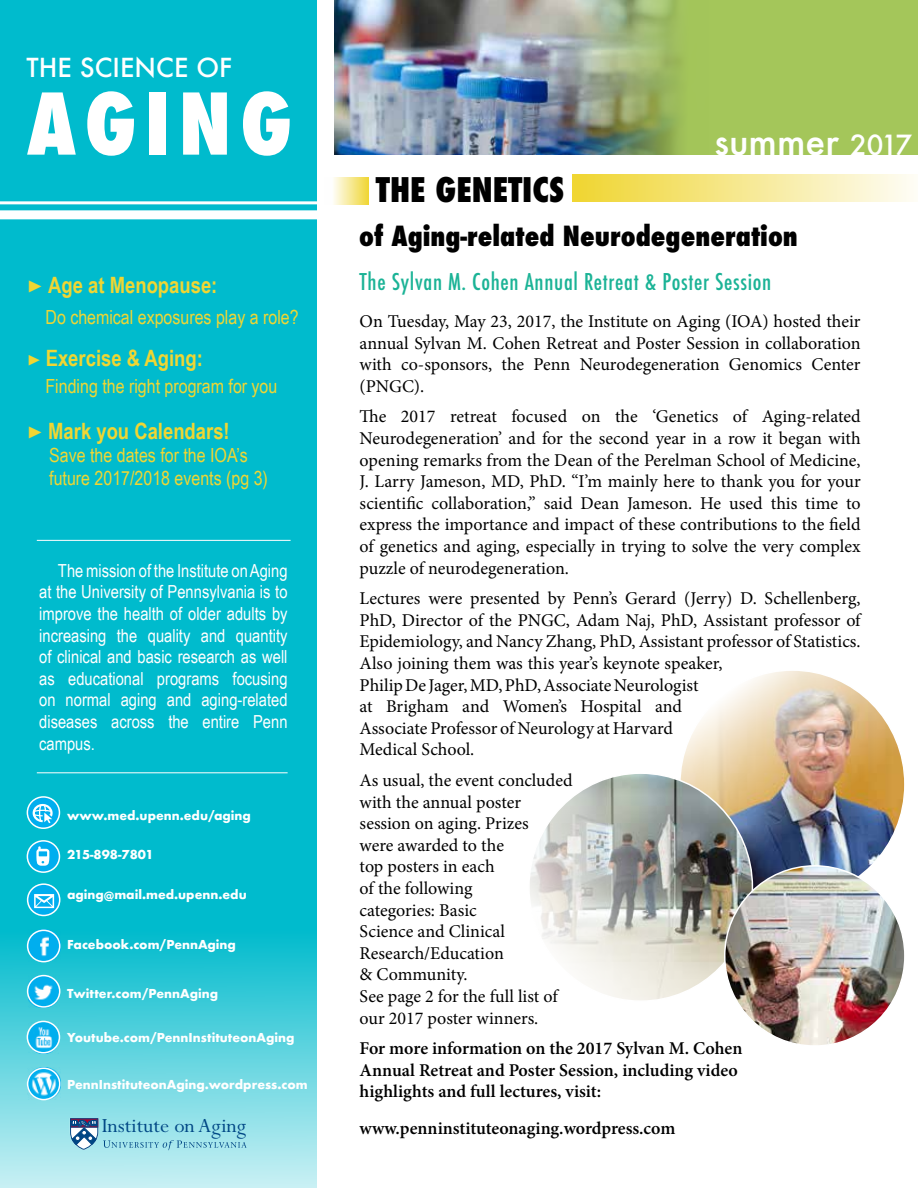
<style>
.page{position:relative;width:918px;height:1188px;background:#fff}
.page>*{position:absolute;margin:0;border:0;box-sizing:border-box;transform-origin:0 0}
.t1{font:800 condensed 82.5px "Futura";letter-spacing:.1em;color:#fff}
.t2{font:500 36px "Futura";color:#fff}
.t3{font:800 condensed 33px "Futura";color:#000}
.t4{font:800 condensed 27px "Futura";color:#000}
.t5{font:500 25.5px "Futura";color:#fff}
.t6{font:700 22.5px "Arial Narrow";color:#f0d633}
.t7{font:500 condensed 22.5px "Futura";letter-spacing:.03em;color:#1bb396}
.t8{font:22.5px "Perpetua";color:#004785}
.t9{font:19.5px/23.4px "Arial Narrow";color:#f0d633}
.t10{font:18px/21.6px "Minion Pro";color:#000;text-align:justify}
.t11{font:18px/21.6px "Arial Narrow";color:#fff;text-align:justify}
.t12{font:600 18px/21.6px "Minion Pro";color:#000}
.t13{font:700 12px "Futura";color:#fff}
.s1{font-family:"Minion Pro";font-weight:400;font-size:25.5px}
.s2{font-family:"Minion Pro";font-weight:400}
.s3{font-size:27px}
</style>
<div class="page">
<svg style="left:0;top:0;width:317px;height:1188px;background:#13c0d0"></svg>
<div style="left:27px;top:841px;width:32px;height:31px;background:#00aeef;border-radius:50%"></div>
<div style="left:27px;top:840px;width:33px;height:33px;border:2px solid #fff;border-radius:50%"></div>
<svg style="left:27px;top:797px;width:32px;height:31px"></svg>
<div style="left:27px;top:796px;width:33px;height:33px;border:2px solid #fff;border-radius:50%"></div>
<svg style="left:28px;top:884px;width:32px;height:31px"></svg>
<div style="left:27px;top:883px;width:33px;height:33px;border:2px solid #fff;border-radius:50%"></div>
<div style="left:560px;top:0;width:358px;height:155px;background:#a4c65a"></div>
<div style="left:573px;top:174px;width:345px;height:28px;background:linear-gradient(to right,#efd530,#fefdf6)"></div>
<img style="left:335px;top:0;width:347px;height:155px">
<hr style="left:0;top:201px;width:418px;height:3px;background:#fff">
<div style="left:0;top:210px;width:418px;height:9px;background:#fff"></div>
<div style="left:324px;top:177px;width:45px;height:28px;background:linear-gradient(to right,#fff,#f0d738)"></div>
<img style="left:682px;top:672px;width:221px;height:218px">
<img style="left:531px;top:773px;width:221px;height:226px">
<img style="left:725px;top:866px;width:180px;height:180px;border-radius:90px">
<svg style="left:70px;top:1118px;width:177px;height:32px;background:#92d2df"></svg>
<hr style="left:37px;top:540px;width:254px;height:1px;background:#fff">
<svg style="left:34px;top:894px;width:20px;height:14px"></svg>
<svg style="left:36px;top:846px;width:13px;height:20px"></svg>
<svg style="left:33px;top:804px;width:20px;height:19px"></svg>
<img style="left:27px;top:930px;width:33px;height:32px">
<img style="left:29px;top:975px;width:31px;height:33px">
<img style="left:28px;top:1023px;width:31px;height:31px">
<img style="left:27px;top:1068px;width:33px;height:32px">
<div style="left:27px;top:930px;width:33px;height:32px;border:2px solid #fff;border-radius:50%"></div>
<div style="left:27px;top:975px;width:33px;height:33px;border:2px solid #fff;border-radius:50%"></div>
<div style="left:27px;top:1021px;width:33px;height:33px;border:2px solid #fff;border-radius:50%"></div>
<div style="left:27px;top:1068px;width:33px;height:32px;border:2px solid #fff;border-radius:50%"></div>
<hr style="left:37px;top:772px;width:251px;height:1px;background:#fff">
<h3 class="t5" style="left:27px;top:50px;width:207px">THE SCIENCE OF</h3>
<h1 class="t1" style="left:27px;top:68px;width:267px">AGING</h1>
<p class="t6" style="left:27px;top:268px;width:192px"><span class="s1">▶</span> Age at Menopause:</p>
<p class="t9" style="left:45px;top:305px;width:255px">Do chemical exposures play a role?</p>
<p class="t6" style="left:27px;top:341px;width:177px"><span class="s2">▶</span> Exercise &amp; Aging:</p>
<p class="t9" style="left:45px;top:374px;width:233px">Finding the right program for you</p>
<p class="t6" style="left:27px;top:414px;width:204px"><span class="s1">▶</span> Mark you Calendars!</p>
<p class="t9" style="left:49px;top:443px;width:220px">Save the dates for the IOA’s future 2017/2018 events (pg 3)</p>
<p class="t11" style="left:39px;top:559px;width:250px;text-indent:19px">The mission of the Institute on Aging at the University of Pennsylvania is to improve the health of older adults by increasing the quality and quantity of clinical and basic research as well as educational programs focusing on normal aging and aging-related diseases across the entire Penn campus.</p>
<p class="t13" style="left:67px;top:807px;width:185px">www.med.upenn.edu/aging</p>
<p class="t13" style="left:67px;top:846px;width:88px">215-898-7801</p>
<p class="t13" style="left:67px;top:886px;width:181px">aging@mail.med.upenn.edu</p>
<p class="t13" style="left:67px;top:936px;width:170px">Facebook.com/PennAging</p>
<p class="t13" style="left:67px;top:984px;width:153px">Twitter.com/PennAging</p>
<p class="t13" style="left:67px;top:1029px;width:229px">Youtube.com/PennInstituteonAging</p>
<p class="t13" style="left:67px;top:1076px;width:242px">PennInstituteonAging.wordpress.com</p>
<h2 class="t2" style="left:714px;top:116px;width:199px">summer <span class="s3">2017</span></h2>
<h3 class="t3" style="left:376px;top:167px;width:190px">THE GENETICS</h3>
<h3 class="t4" style="left:359px;top:218px;width:440px">of Aging-related Neurodegeneration</h3>
<p class="t7" style="left:360px;top:268px;width:413px">The Sylvan M. Cohen Annual Retreat &amp; Poster Session</p>
<p class="t10" style="left:360px;top:310px;width:503px">On Tuesday, May 23, 2017, the Institute on Aging (IOA) hosted their annual Sylvan M. Cohen Retreat and Poster Session in collaboration with co-sponsors, the Penn Neurodegeneration Genomics Center (PNGC).</p>
<p class="t10" style="left:360px;top:406px;width:503px">The 2017 retreat focused on the ‘Genetics of Aging-related Neurodegeneration’ and for the second year in a row it began with opening remarks from the Dean of the Perelman School of Medicine, J. Larry Jameson, MD, PhD. “I’m mainly here to thank you for your scientific collaboration,” said Dean Jameson. He used this time to express the importance and impact of these contributions to the field of genetics and aging, especially in trying to solve the very complex puzzle of neurodegeneration.</p>
<p class="t10" style="left:360px;top:588px;width:503px;text-align:left">Lectures were presented by Penn’s Gerard (Jerry) D. Schellenberg, PhD, Director of the PNGC, Adam Naj, PhD, Assistant professor of Epidemiology, and Nancy Zhang, PhD, Assistant professor of Statistics.<br>Also joining them was this year’s keynote speaker,<br>Philip De Jager, MD, PhD, Associate Neurologist<br>at Brigham and Women’s Hospital and<br>Associate Professor of Neurology at Harvard<br>Medical School.</p>
<p class="t10" style="left:360px;top:769px;width:214px;text-align:left">As usual, the event concluded with the annual poster session on aging. Prizes<br>were awarded to the<br>top posters in each<br>of the following<br>categories: Basic<br>Science and Clinical<br>Research/Education<br>&amp; Community.<br>See page 2 for the full list of our 2017 poster winners.</p>
<p class="t12" style="left:360px;top:1037px;width:384px">For more information on the 2017 Sylvan M. Cohen<br>Annual Retreat and Poster Session, including video highlights and full lectures, visit:</p>
<p class="t8" style="left:102px;top:1111px;width:146px">Institute on Aging</p>
<p class="t12" style="left:360px;top:1117px;width:317px">www.penninstituteonaging.wordpress.com</p>
</div>
